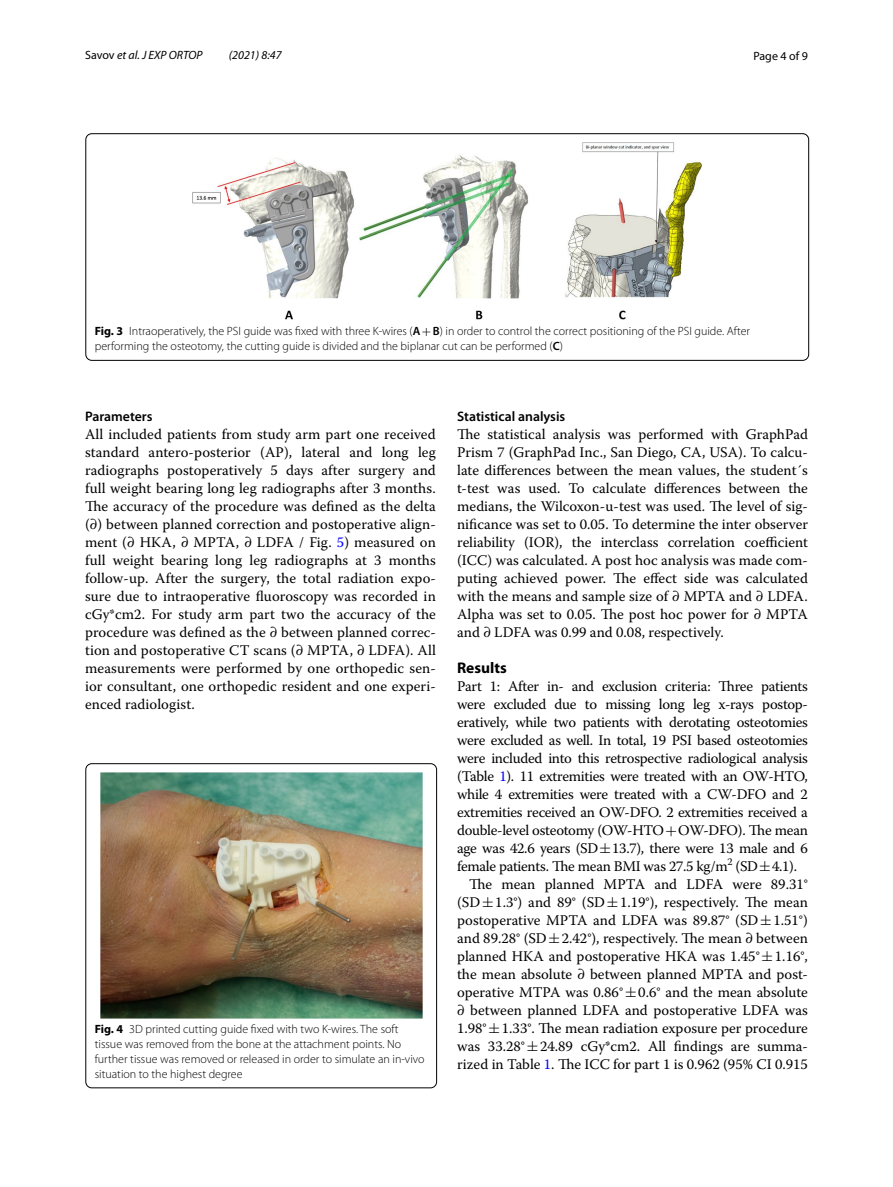
<style>
.page{position:relative;width:893px;height:1187px;background:#fff}
.page>*{position:absolute;margin:0;border:0;box-sizing:border-box;transform-origin:0 0}
.t1{font:700 15.45px "Myriad Pro";color:#000}
.t2{font:14.7px/18px "Warnock Pro";letter-spacing:-.005em;color:#000;text-align:justify}
.t3{font:600 13.8px "Myriad Pro";color:#000}
.t4{font:300 12px/15px "Myriad Pro";color:#000}
.t5{font:italic 12px "Myriad Pro";color:#000}
.t6{font:12px "Myriad Pro";color:#000}
.s1{font-style:normal}
.s2{font-weight:700}
.s3{font-weight:600}
.s4{font-family:"MTSY";font-weight:400}
.s5{color:#00f}
.s6{font-family:"MTSY"}
</style>
<div class="page">
<img style="left:192px;top:143px;width:510px;height:177px">
<div style="left:86px;top:133px;width:723px;height:227px;border:1px solid #000;border-radius:6px"></div>
<img style="left:100px;top:772px;width:322px;height:245px">
<div style="left:86px;top:763px;width:351px;height:324px;border:1px solid #000;border-radius:6px"></div>
<p class="t5" style="left:85px;top:48px;width:119px"><span class="s1">Savov</span> et al. J EXP ORTOP</p>
<p class="t5" style="left:229px;top:48px;width:54px">(2021) 8:47</p>
<p class="t6" style="left:753px;top:48px;width:56px">Page 4 of 9</p>
<p class="t4" style="left:95px;top:323px;width:657px"><span class="s2">Fig. 3</span> Intraoperatively, the PSI guide was fixed with three K-wires (<span class="s3">A</span><span class="s4">+</span><span class="s3">B</span>) in order to control the correct positioning of the PSI guide. After performing the osteotomy, the cutting guide is divided and the biplanar cut can be performed (<span class="s3">C</span>)</p>
<p class="t3" style="left:85px;top:407px;width:69px">Parameters</p>
<p class="t2" style="left:85px;top:424px;width:352px">All included patients from study arm part one received standard antero-posterior (AP), lateral and long leg radiographs postoperatively 5 days after surgery and full weight bearing long leg radiographs after 3 months.<br>The accuracy of the procedure was defined as the delta (∂) between planned correction and postoperative align&shy;ment (∂ HKA, ∂ MPTA, ∂ LDFA / Fig. <span class="s5">5</span>) measured on full weight bearing long leg radiographs at 3 months follow-up. After the surgery, the total radiation expo&shy;sure due to intraoperative fluoroscopy was recorded in cGy*cm2. For study arm part two the accuracy of the procedure was defined as the ∂ between planned correc&shy;tion and postoperative CT scans (∂ MPTA, ∂ LDFA). All measurements were performed by one orthopedic sen&shy;ior consultant, one orthopedic resident and one experi&shy;enced radiologist.</p>
<p class="t4" style="left:95px;top:1021px;width:331px"><span class="s2">Fig. 4</span> 3D printed cutting guide fixed with two K-wires. The soft tissue was removed from the bone at the attachment points. No further tissue was removed or released in order to simulate an in-vivo situation to the highest degree</p>
<p class="t3" style="left:457px;top:407px;width:110px">Statistical analysis</p>
<p class="t2" style="left:457px;top:424px;width:352px">The statistical analysis was performed with GraphPad Prism 7 (GraphPad Inc., San Diego, CA, USA). To calcu&shy;late differences between the mean values, the student´s t-test was used. To calculate differences between the medians, the Wilcoxon-u-test was used. The level of sig&shy;nificance was set to 0.05. To determine the inter observer reliability (IOR), the interclass correlation coefficient (ICC) was calculated. A post hoc analysis was made com&shy;puting achieved power. The effect side was calculated with the means and sample size of ∂ MPTA and ∂ LDFA.<br>Alpha was set to 0.05. The post hoc power for ∂ MPTA and ∂ LDFA was 0.99 and 0.08, respectively.</p>
<p class="t1" style="left:457px;top:657px;width:51px">Results</p>
<p class="t2" style="left:457px;top:676px;width:352px">Part 1: After in- and exclusion criteria: Three patients</p>
<p class="t2" style="left:457px;top:694px;width:352px">were excluded due to missing long leg x-rays postop-</p>
<p class="t2" style="left:457px;top:712px;width:352px">eratively, while two patients with derotating osteotomies</p>
<p class="t2" style="left:457px;top:730px;width:352px">were excluded as well. In total, 19 PSI based osteotomies</p>
<p class="t2" style="left:457px;top:748px;width:352px">were included into this retrospective radiological analysis</p>
<p class="t2" style="left:457px;top:766px;width:352px">(Table <span class="s5">1</span>). 11 extremities were treated with an OW-HTO,</p>
<p class="t2" style="left:457px;top:784px;width:352px">while 4 extremities were treated with a CW-DFO and 2</p>
<p class="t2" style="left:457px;top:802px;width:352px">extremities received an OW-DFO. 2 extremities received a</p>
<p class="t2" style="left:457px;top:820px;width:352px">double-level osteotomy (OW-HTO<span class="s6">+</span>OW-DFO). The mean</p>
<p class="t2" style="left:457px;top:838px;width:352px">age was 42.6 years (SD<span class="s6">±</span>13.7), there were 13 male and 6</p>
<p class="t2" style="left:457px;top:856px;width:341px">female patients. The mean BMI was 27.5 kg/m<sup>2</sup> (SD<span class="s6">±</span>4.1).</p>
<p class="t2" style="left:469px;top:874px;width:340px">The mean planned MPTA and LDFA were 89.31°</p>
<p class="t2" style="left:457px;top:892px;width:352px">(SD<span class="s6">±</span>1.3°) and 89° (SD<span class="s6">±</span>1.19°), respectively. The mean</p>
<p class="t2" style="left:457px;top:910px;width:352px">postoperative MPTA and LDFA was 89.87° (SD<span class="s6">±</span>1.51°)</p>
<p class="t2" style="left:457px;top:928px;width:352px">and 89.28° (SD<span class="s6">±</span>2.42°), respectively. The mean ∂ between</p>
<p class="t2" style="left:457px;top:946px;width:352px">planned HKA and postoperative HKA was 1.45°<span class="s6">±</span>1.16°,</p>
<p class="t2" style="left:457px;top:964px;width:352px">the mean absolute ∂ between planned MPTA and post-</p>
<p class="t2" style="left:457px;top:982px;width:352px">operative MTPA was 0.86°<span class="s6">±</span>0.6° and the mean absolute</p>
<p class="t2" style="left:457px;top:1000px;width:352px">∂ between planned LDFA and postoperative LDFA was</p>
<p class="t2" style="left:457px;top:1018px;width:352px">1.98°<span class="s6">±</span>1.33°. The mean radiation exposure per procedure</p>
<p class="t2" style="left:457px;top:1036px;width:352px">was 33.28°<span class="s6">±</span>24.89 cGy*cm2. All findings are summa-</p>
<p class="t2" style="left:457px;top:1054px;width:352px">rized in Table <span class="s5">1</span>. The ICC for part 1 is 0.962 (95% CI 0.915</p>
</div>
